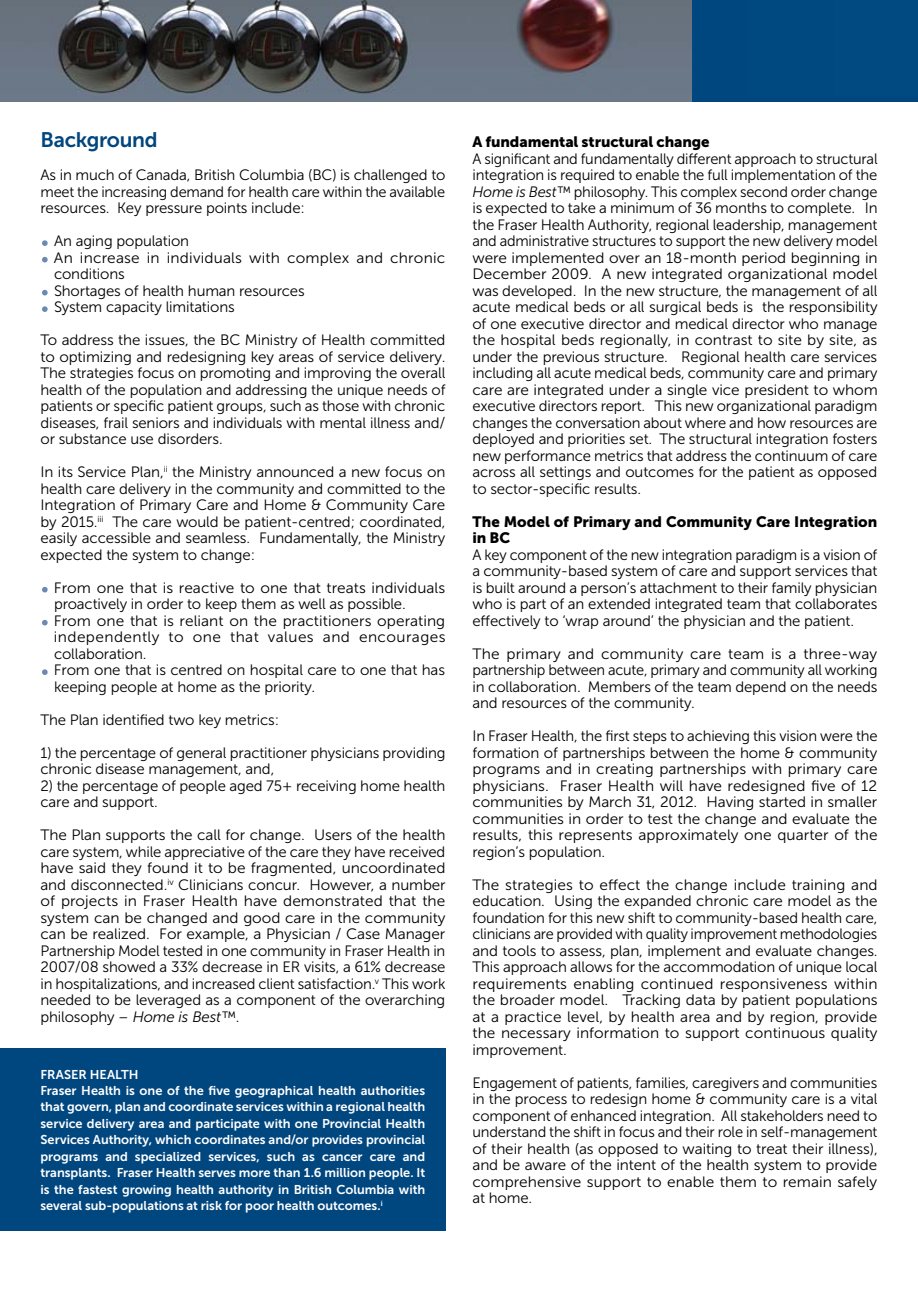
<style>
.page{position:relative;width:918px;height:1296px;background:#fff}
.page>*{position:absolute;margin:0;border:0;box-sizing:border-box;transform-origin:0 0}
.t1{font:21px "Museo Sans 700";letter-spacing:-.02em;color:#00467f}
.t2{font:15px/16.5px "Museo Sans 300";letter-spacing:-.01em;color:#000;text-align:justify}
.t3{font:15px/16.5px "Museo Sans 900";letter-spacing:-.005em;color:#000}
.t4{font:12.75px/16.5px "Museo Sans 700";color:#fff}
.s1{font-style:italic}
</style>
<div class="page">
<div style="left:0;top:0;width:918px;height:99px;background:#004880"></div>
<div style="left:14px;top:96px;width:904px;height:6px;background:#00467f"></div>
<img style="left:0;top:0;width:691px;height:102px">
<svg style="left:42px;top:240px;width:6px;height:6px"></svg>
<svg style="left:42px;top:257px;width:6px;height:6px"></svg>
<svg style="left:42px;top:290px;width:6px;height:6px"></svg>
<svg style="left:42px;top:306px;width:6px;height:6px"></svg>
<svg style="left:42px;top:587px;width:6px;height:6px"></svg>
<svg style="left:42px;top:620px;width:6px;height:6px"></svg>
<svg style="left:42px;top:669px;width:6px;height:6px"></svg>
<div style="left:0;top:1049px;width:446px;height:182px;background:#00467f"></div>
<h1 class="t1" style="left:40px;top:128px;width:119px">Background</h1>
<p class="t2" style="left:40px;top:167px;width:407px">As in much of Canada, British Columbia (BC) is challenged to meet the increasing demand for health care within the available resources. Key pressure points include:</p>
<p class="t2" style="left:54px;top:233px;width:393px;text-align:left">An aging population<br>An increase in individuals with complex and chronic conditions<br>Shortages of health human resources<br>System capacity limitations</p>
<p class="t2" style="left:40px;top:332px;width:407px">To address the issues, the BC Ministry of Health committed to optimizing and redesigning key areas of service delivery.<br>The strategies focus on promoting and improving the overall health of the population and addressing the unique needs of patients or specific patient groups, such as those with chronic diseases, frail seniors and individuals with mental illness and/ or substance use disorders.</p>
<p class="t2" style="left:40px;top:464px;width:407px">In its Service Plan,<sup>ii</sup> the Ministry announced a new focus on health care delivery in the community and committed to the Integration of Primary Care and Home &amp; Community Care by 2015.<sup>iii</sup> The care would be patient-centred; coordinated, easily accessible and seamless. Fundamentally, the Ministry expected the system to change:</p>
<p class="t2" style="left:54px;top:579px;width:393px;text-align:left">From one that is reactive to one that treats individuals proactively in order to keep them as well as possible.<br>From one that is reliant on the practitioners operating independently to one that values and encourages collaboration.<br>From one that is centred on hospital care to one that has keeping people at home as the priority.</p>
<p class="t2" style="left:40px;top:711px;width:240px">The Plan identified two key metrics:</p>
<p class="t2" style="left:40px;top:744px;width:407px">1) the percentage of general practitioner physicians providing chronic disease management, and,</p>
<p class="t2" style="left:40px;top:777px;width:407px">2) the percentage of people aged 75+ receiving home health care and support.</p>
<p class="t2" style="left:40px;top:827px;width:407px">The Plan supports the call for change. Users of the health care system, while appreciative of the care they have received have said they found it to be fragmented, uncoordinated and disconnected.<sup>iv</sup> Clinicians concur. However, a number of projects in Fraser Health have demonstrated that the system can be changed and good care in the community can be realized. For example, a Physician / Case Manager Partnership Model tested in one community in Fraser Health in 2007/08 showed a 33% decrease in ER visits, a 61% decrease in hospitalizations, and increased client satisfaction.<sup>v</sup> This work needed to be leveraged as a component of the overarching philosophy – <span class="s1">Home is Best™</span>.</p>
<p class="t4" style="left:40px;top:1066px;width:386px">Fras er Health<br>Fraser Health is one of the five geographical health authorities that govern, plan and coordinate services within a regional health service delivery area and participate with one Provincial Health Services Authority, which coordinates and/or provides provincial programs and specialized services, such as cancer care and transplants. Fraser Health serves more than 1.6 million people. It is the fastest growing health authority in British Columbia with several sub-populations at risk for poor health outcomes.<sup>i</sup></p>
<p class="t3" style="left:472px;top:133px;width:239px">A fundamental structural change</p>
<p class="t2" style="left:472px;top:150px;width:407px">A significant and fundamentally different approach to structural integration is required to enable the full implementation of the <span class="s1">Home is Best™</span> philosophy. This complex second order change is expected to take a minimum of 36 months to complete. In the Fraser Health Authority, regional leadership, management and administrative structures to support the new delivery model were implemented over an 18-month period beginning in December 2009. A new integrated organizational model was developed. In the new structure, the management of all acute medical beds or all surgical beds is the responsibility of one executive director and medical director who manage the hospital beds regionally, in contrast to site by site, as under the previous structure. Regional health care services including all acute medical beds, community care and primary care are integrated under a single vice president to whom executive directors report. This new organizational paradigm changes the conversation about where and how resources are deployed and priorities set. The structural integration fosters new performance metrics that address the continuum of care across all settings and outcomes for the patient as opposed to sector-specific results.</p>
<p class="t3" style="left:472px;top:513px;width:406px">The Model of Primary and Community Care Integration in BC</p>
<p class="t2" style="left:472px;top:546px;width:406px">A key component of the new integration paradigm is a vision of a community-based system of care and support services that is built around a person’s attachment to their family physician who is part of an extended integrated team that collaborates effectively to ‘wrap around’ the physician and the patient.</p>
<p class="t2" style="left:472px;top:645px;width:407px">The primary and community care team is a three-way partnership between acute, primary and community all working in collaboration. Members of the team depend on the needs and resources of the community.</p>
<p class="t2" style="left:472px;top:728px;width:407px">In Fraser Health, the first steps to achieving this vision were the formation of partnerships between the home &amp; community programs and in creating partnerships with primary care physicians. Fraser Health will have redesigned five of 12 communities by March 31, 2012. Having started in smaller communities in order to test the change and evaluate the results, this represents approximately one quarter of the region’s population.</p>
<p class="t2" style="left:472px;top:876px;width:407px">The strategies to effect the change include training and education. Using the expanded chronic care model as the foundation for this new shift to community-based health care, clinicians are provided with quality improvement methodologies and tools to assess, plan, implement and evaluate changes.<br>This approach allows for the accommodation of unique local requirements enabling continued responsiveness within the broader model. Tracking data by patient populations at a practice level, by health area and by region, provide the necessary information to support continuous quality improvement.</p>
<p class="t2" style="left:472px;top:1074px;width:407px">Engagement of patients, families, caregivers and communities in the process to redesign home &amp; community care is a vital component of enhanced integration. All stakeholders need to understand the shift in focus and their role in self-management of their health (as opposed to waiting to treat their illness), and be aware of the intent of the health system to provide comprehensive support to enable them to remain safely at home.</p>
</div>
